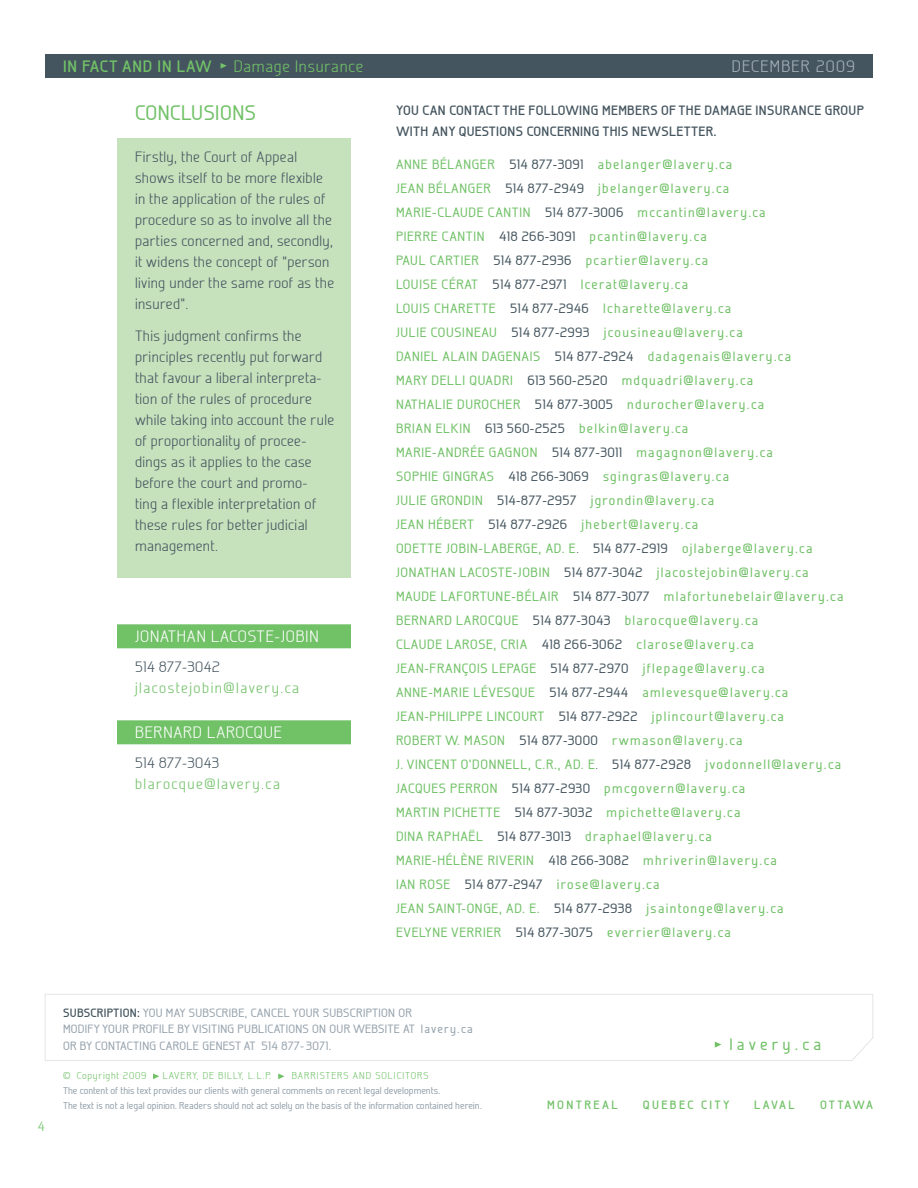
<style>
.page{position:relative;width:918px;height:1188px;background:#fff}
.page>*{position:absolute;margin:0;border:0;box-sizing:border-box;transform-origin:0 0}
.t1{font:500 21px "Galette";letter-spacing:.025em;color:#71c167}
.t2{font:300 16.5px "Galette";letter-spacing:.05em;color:#fff}
.t3{font:300 16.5px "Galette";letter-spacing:.05em;color:#71c167}
.t4{font:700 16.5px "Galette";letter-spacing:.05em;color:#71c167}
.t5{font:300 16.5px "Galette";letter-spacing:.075em;color:#a8b4bc}
.t6{font:500 16.5px "Galette";color:#71c167}
.t7{font:300 15px/21px "Galette";letter-spacing:.025em;color:#45555f}
.t8{font:300 15px "Galette";letter-spacing:.1em;color:#71c167}
.t9{font:500 13.5px/24px "Galette";letter-spacing:.05em;color:#71c167}
.t10{font:700 13.5px/21px "Galette";letter-spacing:.025em;color:#45555f}
.t11{font:300 13.5px "Galette";color:#71c167}
.t12{font:500 12px/16.5px "Galette";letter-spacing:.025em;color:#95a2ac}
.t13{font:700 12px "Galette";letter-spacing:.2em;color:#71c167}
.t14{font:500 9.9px/15px "Galette";color:#95a2ac}
.t15{font:300 9.9px "Galette";letter-spacing:.075em;color:#71c167}
.t16{font:300 9.9px "Galette";letter-spacing:.1em;color:#71c167}
.s1{color:#45555f}
.s2{font-weight:300;color:#45555f}
.s3{font-weight:700;color:#45555f}
</style>
<div class="page">
<div style="left:117px;top:138px;width:234px;height:440px;background:#c6e2bd"></div>
<div style="left:45px;top:54px;width:828px;height:24px;background:#45555f"></div>
<svg style="left:221px;top:63px;width:6px;height:6px"></svg>
<svg style="left:45px;top:994px;width:828px;height:67px"></svg>
<svg style="left:715px;top:1042px;width:6px;height:6px"></svg>
<svg style="left:153px;top:1074px;width:6px;height:5px"></svg>
<svg style="left:278px;top:1074px;width:7px;height:5px"></svg>
<div style="left:117px;top:624px;width:234px;height:24px;background:#71c167"></div>
<div style="left:117px;top:720px;width:234px;height:24px;background:#71c167"></div>
<p class="t4" style="left:63px;top:56px;width:150px">IN FACT AND IN LAW</p>
<p class="t3" style="left:234px;top:56px;width:131px">Damage Insurance</p>
<p class="t5" style="left:732px;top:56px;width:125px">December 2009</p>
<h1 class="t1" style="left:135px;top:100px;width:122px">Conclusions</h1>
<p class="t7" style="left:135px;top:146px;width:201px">Firstly, the Court of Appeal shows itself to be more flexible in the application of the rules of procedure so as to involve all the parties concerned and, secondly, it widens the concept of “person living under the same roof as the insured”.</p>
<p class="t7" style="left:135px;top:325px;width:201px">This judgment confirms the principles recently put forward that favour a liberal interpreta&shy;tion of the rules of procedure while taking into account the rule of proportionality of procee&shy;dings as it applies to the case before the court and promo-<br>ting a flexible interpretation of these rules for better judicial management.</p>
<p class="t2" style="left:135px;top:627px;width:16px">Jonathan</p>
<p class="t2" style="left:211px;top:627px;width:37px">Lacoste</p>
<p class="t2" style="left:275px;top:627px;width:38px">-Jobin</p>
<p class="t7" style="left:135px;top:656px;width:86px">514 877-3042</p>
<p class="t8" style="left:135px;top:679px;width:166px">jlacostejobin@lavery.ca</p>
<p class="t2" style="left:135px;top:723px;width:129px">Bernard Larocque</p>
<p class="t7" style="left:135px;top:752px;width:86px">514 877-3043</p>
<p class="t8" style="left:135px;top:775px;width:146px">blarocque@lavery.ca</p>
<p class="t10" style="left:396px;top:99px;width:470px">YOU CAN CONTACT THE FOLLOWING MEMBERS OF THE DAMAGE INSURANCE GROUP<br>WITH ANY QUESTIONS CONCERNING THIS NEWSLETTER.</p>
<p class="t9" style="left:396px;top:152px;width:449px">Anne Bélanger <span class="s1">514 877-3091</span> abelanger@lavery.ca<br>Jean Bélanger <span class="s1">514 877-2949</span> jbelanger@lavery.ca<br>Marie-Claude Cantin <span class="s1">514 877-3006</span> mccantin@lavery.ca<br>Pierre Cantin <span class="s1">418 266-3091</span> pcantin@lavery.ca<br>Paul Cartier <span class="s1">514 877-2936</span> pcartier@lavery.ca<br>Louise Cérat <span class="s1">514 877-2971</span> lcerat@lavery.ca<br>Louis Charette <span class="s1">514 877-2946</span> lcharette@lavery.ca<br>Julie Cousineau <span class="s1">514 877-2993</span> jcousineau@lavery.ca<br>Daniel Alain Dagenais <span class="s1">514 877-2924</span> dadagenais@lavery.ca<br>Mary Delli Quadri <span class="s1">613 560-2520</span> mdquadri@lavery.ca<br>Nathalie Durocher <span class="s1">514 877-3005</span> ndurocher@lavery.ca<br>Brian Elkin <span class="s1">613 560-2525</span> belkin@lavery.ca<br>Marie-Andrée Gagnon <span class="s1">514 877-3011</span> magagnon@lavery.ca<br>Sophie Gingras <span class="s1">418 266-3069</span> sgingras@lavery.ca<br>Julie Grondin <span class="s1">514-877-2957</span> jgrondin@lavery.ca<br>Jean Hébert <span class="s1">514 877-2926</span> jhebert@lavery.ca<br>Odette Jobin-Laberge, Ad. E<span class="s2">.</span> <span class="s1">514 877-2919</span> ojlaberge@lavery.ca Jonathan Lacoste-Jobin <span class="s1">514 877-3042</span> jlacostejobin@lavery.ca Maude Lafortune-Bélair <span class="s1">514 877-3077</span> mlafortunebelair@lavery.ca Bernard Larocque <span class="s1">514 877-3043</span> blarocque@lavery.ca<br>Claude Larose, CRIA</p>
<p class="t9" style="left:396px;top:632px;width:447px;text-indent:146px"><span class="s1">418 266-3062</span> clarose@lavery.ca Jean-François Lepage <span class="s1">514 877-2970</span> jflepage@lavery.ca<br>Anne-Marie Lévesque <span class="s1">514 877-2944</span> amlevesque@lavery.ca Jean-Philippe Lincourt <span class="s1">514 877-2922</span> jplincourt@lavery.ca<br>Robert W. Mason <span class="s1">514 877-3000</span> rwmason@lavery.ca<br>J. Vincent O’Donnell, c.r., Ad. E<span class="s2">.</span> <span class="s1">514 877-2928</span> jvodonnell@lavery.ca Jacques Perron <span class="s1">514 877-2930</span> pmcgovern@lavery.ca<br>Martin Pichette <span class="s1">514 877-3032</span> mpichette@lavery.ca<br>Dina Raphaël</p>
<p class="t9" style="left:396px;top:824px;width:389px;text-indent:101px"><span class="s1">514 877-3013</span> draphael@lavery.ca Marie-Hélène Riverin <span class="s1">418 266-3082</span> mhriverin@lavery.ca Ian Rose <span class="s1">514 877-2947</span> irose@lavery.ca<br>Jean Saint-Onge, Ad. E. <span class="s1">514 877-2938</span> jsaintonge@lavery.ca Evelyne Verrier <span class="s1">514 877-3075</span> everrier@lavery.ca</p>
<p class="t11" style="left:38px;top:1118px;width:9px">4</p>
<p class="t12" style="left:63px;top:1004px;width:411px"><span class="s3">SUBSCRIPTION:</span> You may subscribe, cancel your subscription or<br>modify your profile by visiting Publications on our website at lavery.ca or by contacting Carole Genest at 514 877- 3071.</p>
<p class="t15" style="left:63px;top:1070px;width:85px">© Copyright 2009</p>
<p class="t16" style="left:163px;top:1070px;width:110px">LAVERY, DE BILLY, L.L.P.</p>
<p class="t15" style="left:292px;top:1070px;width:31px">Barriste</p>
<p class="t15" style="left:337px;top:1070px;width:23px">rs and</p>
<p class="t15" style="left:375px;top:1070px;width:6px">soli</p>
<p class="t15" style="left:397px;top:1070px;width:33px">citors</p>
<p class="t14" style="left:63px;top:1083px;width:420px">The content of this text provides our clients with general comments on recent legal developments.<br>The text is not a legal opinion. Readers should not act solely on the basis of the information contained herein.</p>
<p class="t6" style="left:730px;top:1034px;width:93px">lavery.ca</p>
<p class="t13" style="left:547px;top:1098px;width:10px">MONTRE</p>
<p class="t13" style="left:602px;top:1098px;width:17px">AL</p>
<p class="t13" style="left:643px;top:1098px;width:19px">QUEBEC</p>
<p class="t13" style="left:701px;top:1098px;width:21px">CITY</p>
<p class="t13" style="left:754px;top:1098px;width:54px">LAVAL OTT</p>
<p class="t13" style="left:845px;top:1098px;width:30px">AWA</p>
</div>
